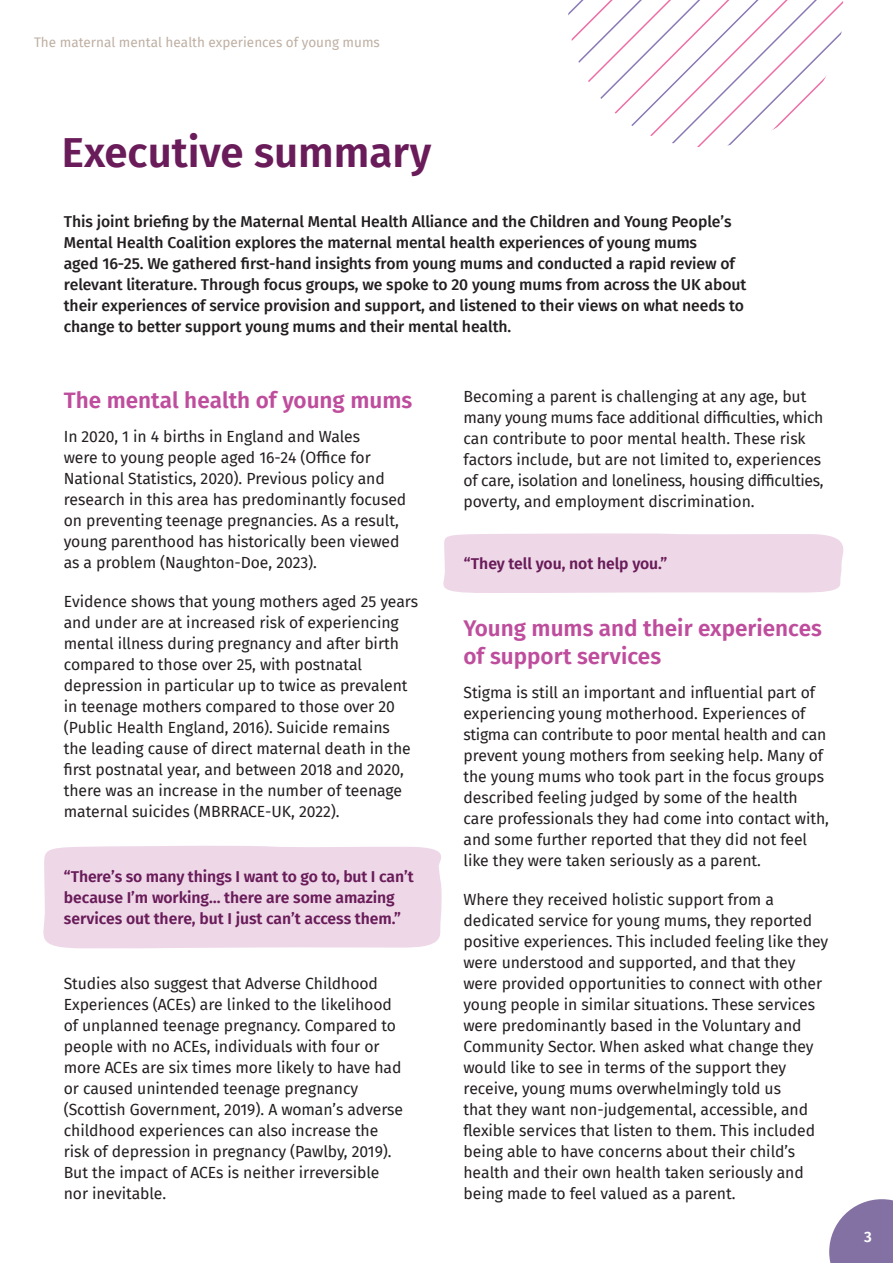
<style>
.page{position:relative;width:893px;height:1263px;background:#fff}
.page>*{position:absolute;margin:0;border:0;box-sizing:border-box;transform-origin:0 0}
.t1{font:600 42px "Fira Sans";color:#691c59}
.t2{font:600 22.5px/28.5px "Fira Sans";color:#bf4d9d}
.t3{font:15.75px/21px "Fira Sans";letter-spacing:-.005em;color:#231f20}
.t4{font:500 15.75px/21px "Fira Sans";letter-spacing:-.005em;color:#231f20}
.t5{font:600 15.75px/21px "Fira Sans";letter-spacing:-.005em;color:#691c59}
.t6{font:600 15px "Fira Sans";color:#fff}
.t7{font:13.5px "Fira Sans";color:#beafa3}
</style>
<div class="page">
<svg style="left:829px;top:1199px;width:64px;height:64px;background:#9686b2"></svg>
<div style="left:43px;top:845px;width:399px;height:103px;background:#eed8e8"></div>
<div style="left:443px;top:533px;width:401px;height:60px;background:#eed8e8"></div>
<svg style="left:568px;top:0;width:275px;height:147px"></svg>
<p class="t7" style="left:34px;top:32px;width:347px">The maternal mental health experiences of young mums</p>
<h1 class="t1" style="left:62px;top:123px;width:371px">Executive summary</h1>
<p class="t4" style="left:64px;top:211px;width:684px">This joint briefing by the Maternal Mental Health Alliance and the Children and Young People’s Mental Health Coalition explores the maternal mental health experiences of young mums<br>aged 16-25. We gathered first-hand insights from young mums and conducted a rapid review of relevant literature. Through focus groups, we spoke to 20 young mums from across the UK about their experiences of service provision and support, and listened to their views on what needs to change to better support young mums and their mental health.</p>
<h2 class="t2" style="left:64px;top:386px;width:350px">The mental health of young mums</h2>
<p class="t3" style="left:64px;top:426px;width:344px">In 2020, 1 in 4 births in England and Wales<br>were to young people aged 16-24 (Office for National Statistics, 2020). Previous policy and research in this area has predominantly focused on preventing teenage pregnancies. As a result, young parenthood has historically been viewed as a problem (Naughton-Doe, 2023).</p>
<p class="t3" style="left:64px;top:591px;width:356px">Evidence shows that young mothers aged 25 years and under are at increased risk of experiencing mental illness during pregnancy and after birth compared to those over 25, with postnatal depression in particular up to twice as prevalent in teenage mothers compared to those over 20 (Public Health England, 2016). Suicide remains<br>the leading cause of direct maternal death in the first postnatal year, and between 2018 and 2020, there was an increase in the number of teenage maternal suicides (MBRRACE-UK, 2022).</p>
<p class="t5" style="left:64px;top:866px;width:351px">“There’s so many things I want to go to, but I can’t because I’m working… there are some amazing services out there, but I just can’t access them.”</p>
<p class="t3" style="left:64px;top:973px;width:341px">Studies also suggest that Adverse Childhood Experiences (ACEs) are linked to the likelihood of unplanned teenage pregnancy. Compared to people with no ACEs, individuals with four or more ACEs are six times more likely to have had or caused unintended teenage pregnancy (Scottish Government, 2019). A woman’s adverse childhood experiences can also increase the risk of depression in pregnancy (Pawlby, 2019).<br>But the impact of ACEs is neither irreversible nor inevitable.</p>
<p class="t3" style="left:463px;top:386px;width:362px">Becoming a parent is challenging at any age, but many young mums face additional difficulties, which can contribute to poor mental health. These risk factors include, but are not limited to, experiences of care, isolation and loneliness, housing difficulties, poverty, and employment discrimination.</p>
<p class="t5" style="left:464px;top:553px;width:205px">“They tell you, not help you.”</p>
<h2 class="t2" style="left:463px;top:614px;width:360px">Young mums and their experiences of support services</h2>
<p class="t3" style="left:463px;top:682px;width:367px">Stigma is still an important and influential part of experiencing young motherhood. Experiences of stigma can contribute to poor mental health and can prevent young mothers from seeking help. Many of the young mums who took part in the focus groups described feeling judged by some of the health care professionals they had come into contact with, and some further reported that they did not feel like they were taken seriously as a parent.</p>
<p class="t3" style="left:463px;top:889px;width:366px">Where they received holistic support from a dedicated service for young mums, they reported positive experiences. This included feeling like they were understood and supported, and that they were provided opportunities to connect with other young people in similar situations. These services were predominantly based in the Voluntary and Community Sector. When asked what change they would like to see in terms of the support they receive, young mums overwhelmingly told us<br>that they want non-judgemental, accessible, and flexible services that listen to them. This included being able to have concerns about their child’s health and their own health taken seriously and being made to feel valued as a parent.</p>
<p class="t6" style="left:864px;top:1226px;width:9px">3</p>
</div>
